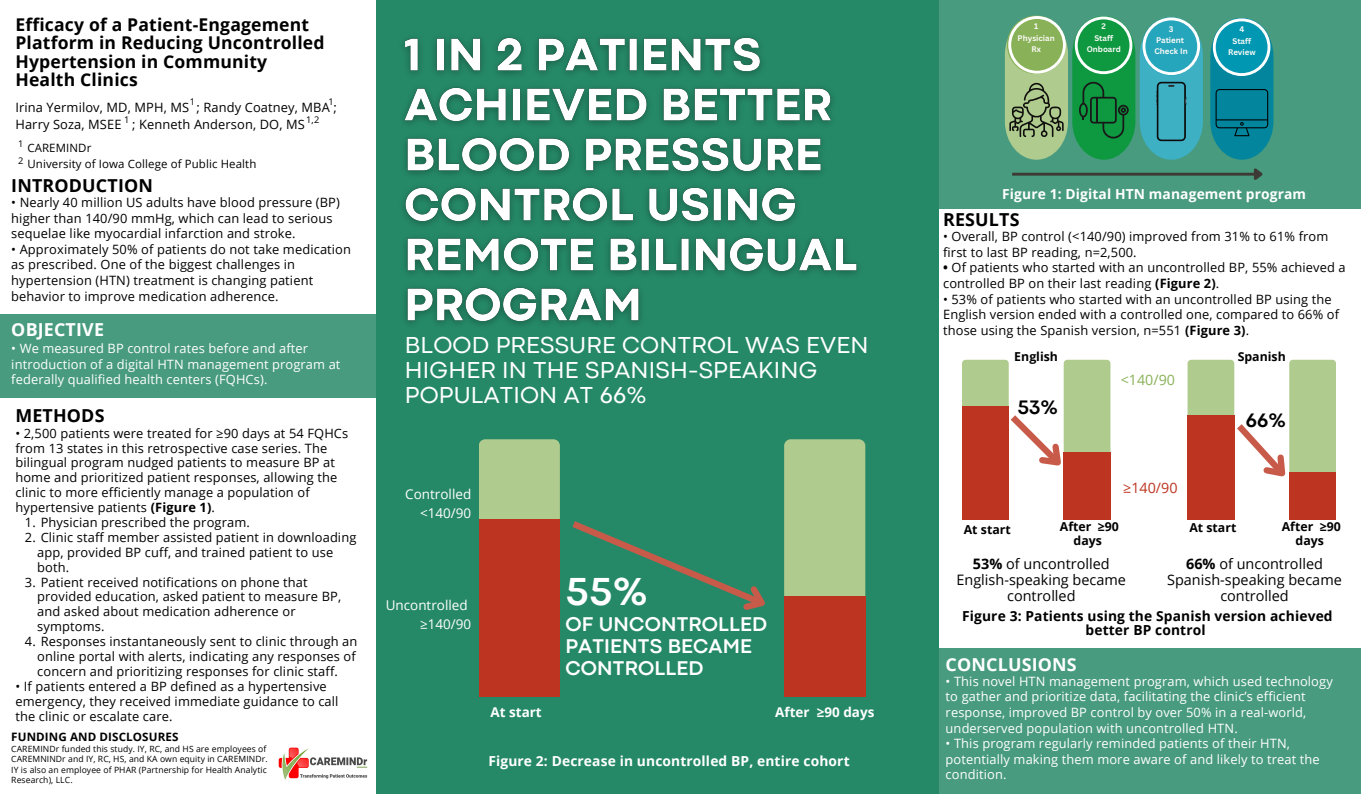
<style>
.page{position:relative;width:1361px;height:794px;background:#fff}
.page>*{position:absolute;margin:0;border:0;box-sizing:border-box;transform-origin:0 0}
.t1{font:700 40.7px "Codec Pro";color:#fff}
.t2{font:24.12px/24.8px "Codec Pro";letter-spacing:.01em;color:#fff}
.t3{font:700 20.75px/22px "Codec Pro";letter-spacing:.01em;color:#fff}
.t4{font:700 20.34px "Codec Pro";color:#000}
.t5{font:700 17.85px "Open Sans";letter-spacing:.01em;color:#000}
.t6{font:700 17.85px "Open Sans";letter-spacing:.01em;color:#fff}
.t7{font:700 17.57px/18.4px "Open Sans";letter-spacing:.01em;color:#000}
.t8{font:14.42px/16.3px "Open Sans";color:#000;text-align:center}
.t9{font:14.28px "Open Sans";color:#89b157}
.t10{font:14.28px "Open Sans";color:#bd3420}
.t11{font:700 13.79px "Open Sans";letter-spacing:.01em;color:#fff}
.t12{font:700 13.79px/14.2px "Open Sans";letter-spacing:.01em;color:#000;text-align:center}
.t13{font:13.47px "Open Sans";color:#fff}
.t14{font:700 13.47px "Open Sans";color:#fff}
.t15{font:12.85px/14.9px "Open Sans";letter-spacing:.01em;color:#000}
.t16{font:12.85px/15.6px "Open Sans";letter-spacing:.01em;color:#fff}
.t17{font:700 12.32px/13.5px "Open Sans";color:#000;text-align:center}
.t18{font:700 11.62px "Open Sans";letter-spacing:.01em;color:#000}
.t19{font:11.45px "Open Sans";letter-spacing:.01em;color:#000}
.t20{font:9.24px "Open Sans";color:#000}
.t21{font:8.57px/10.1px "Open Sans";letter-spacing:.01em;color:#000}
.t22{font:700 7.91px "Canva Sans";color:#fbfaf7}
.s1{font-weight:700}
</style>
<div class="page">
<div style="left:0;top:314px;width:387px;height:83px;background:#489b7f"></div>
<div style="left:376px;top:0;width:562px;height:794px;background:#258967"></div>
<div style="left:938px;top:0;width:423px;height:209px;background:#489b7f"></div>
<svg style="left:1210px;top:18px;width:63px;height:142px;background:#188e9e"></svg>
<svg style="left:1005px;top:16px;width:198px;height:144px;background:#51a680"></svg>
<img style="left:403px;top:37px;width:455px;height:288px">
<hr style="left:1012px;top:173px;width:242px;height:3px;background:#3d3934">
<svg style="left:1251px;top:166px;width:15px;height:18px"></svg>
<div style="left:784px;top:439px;width:81px;height:157px;background:#afcb8e"></div>
<div style="left:784px;top:596px;width:81px;height:100px;background:#bd3420"></div>
<svg style="left:479px;top:439px;width:286px;height:257px"></svg>
<img style="left:278px;top:747px;width:90px;height:33px">
<div style="left:913px;top:648px;width:448px;height:146px;background:#489b7f"></div>
<svg style="left:962px;top:360px;width:148px;height:160px"></svg>
<svg style="left:1187px;top:360px;width:149px;height:160px"></svg>
<p class="t7" style="left:15px;top:15px;width:295px">Efficacy of a Patient-Engagement</p>
<p class="t7" style="left:15px;top:33px;width:311px">Platform in Reducing Uncontrolled<br>Hypertension in Community</p>
<p class="t7" style="left:15px;top:70px;width:124px">Health Clinics</p>
<p class="t15" style="left:15px;top:99px;width:323px;line-height:17px">Irina Yermilov, MD, MPH, MS ; Randy Coatney, MBA ;<br>Harry Soza, MSEE ; Kenneth Anderson, DO, MS</p>
<p class="t20" style="left:190px;top:95px;width:7px">1</p>
<p class="t20" style="left:328px;top:95px;width:7px">1</p>
<p class="t20" style="left:124px;top:113px;width:7px">1</p>
<p class="t20" style="left:306px;top:113px;width:14px">1,2</p>
<p class="t20" style="left:18px;top:137px;width:7px">1</p>
<p class="t20" style="left:18px;top:154px;width:7px">2</p>
<p class="t19" style="left:27px;top:140px;width:65px">CAREMINDr</p>
<p class="t19" style="left:27px;top:155px;width:230px">University of Iowa College of Public Health</p>
<p class="t5" style="left:11px;top:173px;width:143px">INTRODUCTION</p>
<p class="t15" style="left:11px;top:194px;width:330px;line-height:15.6px">• Nearly 40 million US adults have blood pressure (BP) higher than 140/90 mmHg, which can lead to serious sequelae like myocardial infarction and stroke.</p>
<p class="t15" style="left:11px;top:241px;width:341px;line-height:15.6px">• Approximately 50% of patients do not take medication as prescribed. One of the biggest challenges in hypertension (HTN) treatment is changing patient behavior to improve medication adherence.</p>
<p class="t6" style="left:11px;top:317px;width:94px">OBJECTIVE</p>
<p class="t16" style="left:11px;top:340px;width:331px">• We measured BP control rates before and after introduction of a digital HTN management program at federally qualified health centers (FQHCs).</p>
<p class="t5" style="left:15px;top:403px;width:91px">METHODS</p>
<p class="t15" style="left:15px;top:425px;width:334px">• 2,500 patients were treated for ≥90 days at 54 FQHCs from 13 states in this retrospective case series. The bilingual program nudged patients to measure BP at home and prioritized patient responses, allowing the clinic to more efficiently manage a population of hypertensive patients <span class="s1">(Figure 1)</span>.</p>
<p class="t15" style="left:25px;top:514px;width:226px">1. Physician prescribed the program.</p>
<p class="t15" style="left:37px;top:529px;width:321px;text-indent:-12px">2. Clinic staff member assisted patient in downloading app, provided BP cuff, and trained patient to use both.</p>
<p class="t15" style="left:37px;top:574px;width:305px;text-indent:-12px">3. Patient received notifications on phone that provided education, asked patient to measure BP, and asked about medication adherence or symptoms.</p>
<p class="t15" style="left:37px;top:634px;width:322px;text-indent:-12px">4. Responses instantaneously sent to clinic through an online portal with alerts, indicating any responses of concern and prioritizing responses for clinic staff.</p>
<p class="t15" style="left:15px;top:678px;width:325px">• If patients entered a BP defined as a hypertensive emergency, they received immediate guidance to call the clinic or escalate care.</p>
<p class="t18" style="left:11px;top:729px;width:169px">FUNDING AND DISCLOSURES</p>
<p class="t21" style="left:11px;top:744px;width:258px">CAREMINDr funded this study. IY, RC, and HS are employees of CAREMNINDr and IY, RC, HS, and KA own equity in CAREMINDr.<br>IY is also an employee of PHAR (Partnership for Health Analytic Research), LLC.</p>
<p class="t2" style="left:405px;top:335px;width:465px">BLOOD PRESSURE CONTROL WAS EVEN<br>HIGHER IN THE SPANISH-SPEAKING<br>POPULATION AT 66%</p>
<p class="t13" style="left:405px;top:484px;width:67px">Controlled</p>
<p class="t13" style="left:420px;top:503px;width:53px">&lt;140/90</p>
<p class="t1" style="left:565px;top:576px;width:84px">55%</p>
<p class="t13" style="left:386px;top:595px;width:83px">Uncontrolled</p>
<p class="t13" style="left:420px;top:614px;width:53px">≥140/90</p>
<p class="t3" style="left:565px;top:615px;width:203px">OF UNCONTROLLED<br>PATIENTS BECAME<br>CONTROLLED</p>
<p class="t14" style="left:490px;top:702px;width:53px">At start</p>
<p class="t14" style="left:775px;top:702px;width:101px">After ≥90 days</p>
<p class="t11" style="left:488px;top:751px;width:363px">Figure 2: Decrease in uncontrolled BP, entire cohort</p>
<p class="t22" style="left:1034px;top:21px;width:6px">1</p>
<p class="t22" style="left:1101px;top:21px;width:6px">2</p>
<p class="t22" style="left:1169px;top:23px;width:6px">3</p>
<p class="t22" style="left:1239px;top:23px;width:6px">4</p>
<p class="t22" style="left:1017px;top:33px;width:39px">Physician</p>
<p class="t22" style="left:1031px;top:44px;width:11px">Rx</p>
<p class="t22" style="left:1094px;top:33px;width:20px">Staff</p>
<p class="t22" style="left:1087px;top:44px;width:36px">Onboard</p>
<p class="t22" style="left:1156px;top:35px;width:30px">Patient</p>
<p class="t22" style="left:1154px;top:46px;width:35px">Check In</p>
<p class="t22" style="left:1232px;top:35px;width:20px">Staff</p>
<p class="t22" style="left:1228px;top:46px;width:29px">Review</p>
<p class="t11" style="left:1002px;top:184px;width:305px">Figure 1: Digital HTN management program</p>
<p class="t5" style="left:943px;top:207px;width:78px">RESULTS</p>
<p class="t15" style="left:943px;top:228px;width:387px;line-height:15.6px">• Overall, BP control (&lt;140/90) improved from 31% to 61% from first to last BP reading, n=2,500.</p>
<p class="t15" style="left:943px;top:259px;width:404px;line-height:15.6px"><span class="s1">•</span> Of patients who started with an uncontrolled BP, 55% achieved a controlled BP on their last reading <span class="s1">(Figure 2)</span>.</p>
<p class="t15" style="left:943px;top:291px;width:397px;line-height:15.6px">• 53% of patients who started with an uncontrolled BP using the<br>English version ended with a controlled one, compared to 66% of those using the Spanish version, n=551 <span class="s1">(Figure 3)</span>.</p>
<p class="t17" style="left:1014px;top:349px;width:45px">English</p>
<p class="t4" style="left:1017px;top:400px;width:42px">53%</p>
<p class="t9" style="left:1121px;top:369px;width:56px">&lt;140/90</p>
<p class="t10" style="left:1123px;top:477px;width:56px">≥140/90</p>
<p class="t17" style="left:1237px;top:349px;width:50px">Spanish</p>
<p class="t4" style="left:1246px;top:412px;width:42px">66%</p>
<p class="t17" style="left:964px;top:522px;width:48px">At start</p>
<p class="t17" style="left:1060px;top:520px;width:61px">After ≥90 days</p>
<p class="t8" style="left:956px;top:555px;width:171px"><span class="s1">53%</span> of uncontrolled<br>English-speaking became controlled</p>
<p class="t17" style="left:1189px;top:520px;width:48px">At start</p>
<p class="t17" style="left:1282px;top:520px;width:61px">After ≥90 days</p>
<p class="t8" style="left:1167px;top:555px;width:176px"><span class="s1">66%</span> of uncontrolled<br>Spanish-speaking became controlled</p>
<p class="t12" style="left:962px;top:608px;width:372px">Figure 3: Patients using the Spanish version achieved better BP control</p>
<p class="t6" style="left:946px;top:652px;width:132px">CONCLUSIONS</p>
<p class="t16" style="left:946px;top:673px;width:389px">• This novel HTN management program, which used technology to gather and prioritize data, facilitating the clinic’s efficient response, improved BP control by over 50% in a real-world, underserved population with uncontrolled HTN.</p>
<p class="t16" style="left:946px;top:735px;width:376px">• This program regularly reminded patients of their HTN, potentially making them more aware of and likely to treat the condition.</p>
</div>
